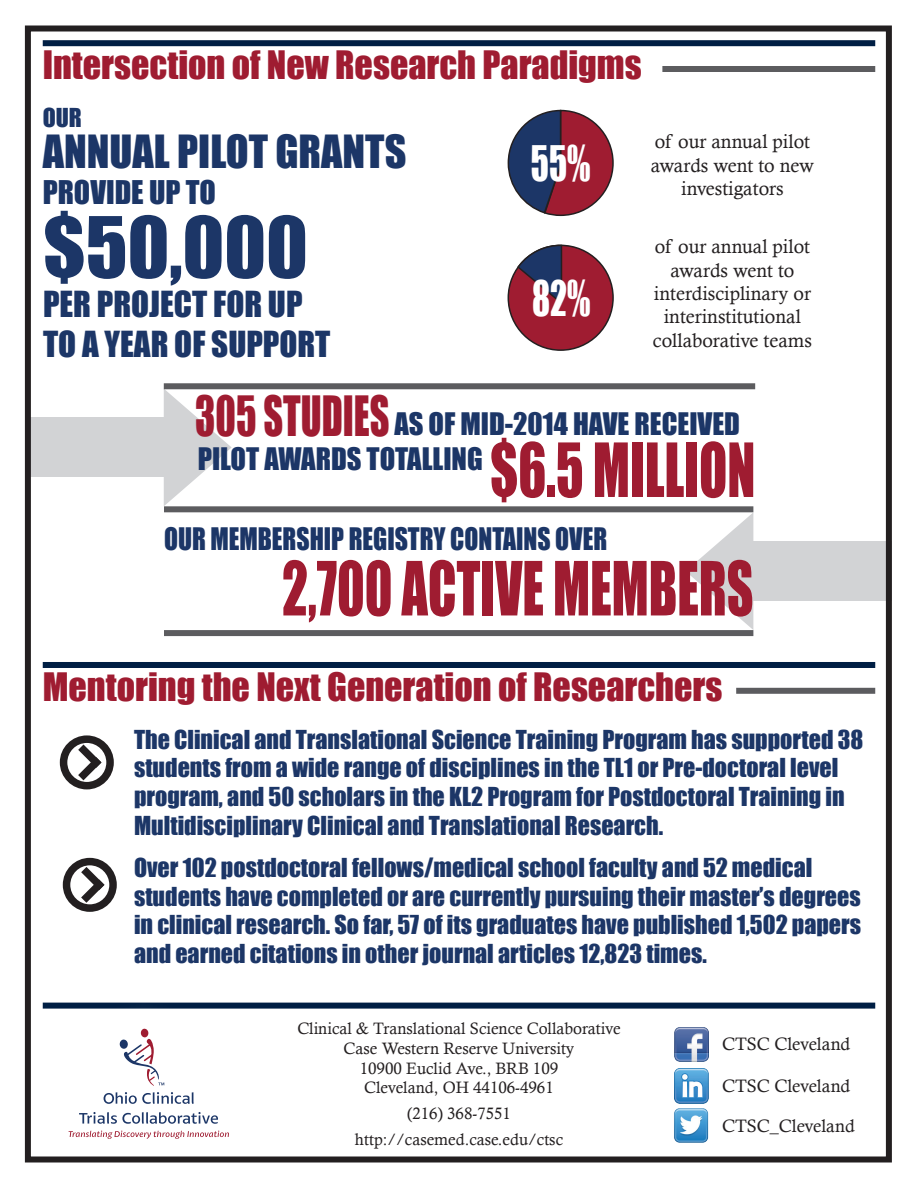
<style>
.page{position:relative;width:918px;height:1188px;background:#fff}
.page>*{position:absolute;margin:0;border:0;box-sizing:border-box;transform-origin:0 0}
.t1{font:78px "Impact";color:#1c3667}
.t2{font:69px "Impact";color:#9f1c31;scale:.75 1}
.t3{font:51px "Impact";color:#9f1c31;scale:.75 1}
.t4{font:45px "Impact";color:#fff;scale:.75 1}
.t5{font:42px "Impact";color:#1c3667}
.t6{font:36px "Impact";color:#9f1c31}
.t7{font:33px "Impact";color:#1c3667}
.t8{font:30px "Impact";color:#1c3667}
.t9{font:28.5px "Impact";color:#1c3667}
.t10{font:28.5px "Impact";color:#1c3667;scale:.9 1}
.t11{font:24px/28.8px "Impact";color:#1c3667}
.t12{font:19.5px/23.4px "Calisto";color:#231f20;text-align:center}
.t13{font:18px "Calisto";color:#231f20}
.t14{font:16.5px "Calisto";color:#231f20}
</style>
<div class="page">
<div style="left:753px;top:541px;width:139px;height:60px;background:#d2d3d5"></div>
<svg style="left:686px;top:512px;width:67px;height:118px"></svg>
<div style="left:28px;top:417px;width:136px;height:60px;background:#d2d3d5"></div>
<svg style="left:164px;top:389px;width:68px;height:117px"></svg>
<div style="left:43px;top:40px;width:832px;height:6px;background:#001f44"></div>
<div style="left:662px;top:66px;width:213px;height:6px;background:#5c5c5f"></div>
<div style="left:43px;top:662px;width:832px;height:6px;background:#001f44"></div>
<div style="left:736px;top:688px;width:139px;height:6px;background:#5c5c5f"></div>
<div style="left:43px;top:1003px;width:832px;height:6px;background:#001f44"></div>
<div style="left:164px;top:383px;width:591px;height:6px;background:#5c5c5f"></div>
<div style="left:164px;top:506px;width:589px;height:6px;background:#5c5c5f"></div>
<div style="left:164px;top:630px;width:589px;height:6px;background:#5c5c5f"></div>
<div style="left:60px;top:735px;width:54px;height:54px;border:8px solid #231f20;border-radius:50%"></div>
<svg style="left:70px;top:737px;width:39px;height:51px"></svg>
<div style="left:63px;top:858px;width:54px;height:54px;border:8px solid #231f20;border-radius:50%"></div>
<svg style="left:73px;top:859px;width:39px;height:52px"></svg>
<svg style="left:507px;top:109px;width:107px;height:108px"></svg>
<div style="left:508px;top:245px;width:105px;height:105px;background:#9f1c31;border-radius:50%"></div>
<svg style="left:516px;top:244px;width:66px;height:60px"></svg>
<img style="left:674px;top:1027px;width:35px;height:35px">
<img style="left:674px;top:1069px;width:35px;height:34px">
<img style="left:674px;top:1108px;width:35px;height:35px">
<div style="left:37px;top:997px;width:224px;height:174px;background:#fff"></div>
<svg style="left:68px;top:1028px;width:161px;height:111px"></svg>
<div style="left:25px;top:26px;width:867px;height:1136px;border:6px solid #231f20"></div>
<p class="t6" style="left:43px;top:37px;width:600px">Intersection of New Research Paradigms</p>
<p class="t11" style="left:43px;top:103px;width:41px">OUR</p>
<p class="t5" style="left:43px;top:118px;width:365px">ANNUAL PILOT GRANTS</p>
<p class="t8" style="left:43px;top:168px;width:175px">PROVIDE UP TO</p>
<p class="t1" style="left:43px;top:187px;width:266px">$50,000</p>
<p class="t7" style="left:43px;top:279px;width:261px">PER PROJECT FOR UP</p>
<p class="t7" style="left:43px;top:318px;width:289px">TO A YEAR OF SUPPORT</p>
<p class="t4" style="left:531px;top:128px;width:81px">55%</p>
<p class="t4" style="left:532px;top:263px;width:79px">82%</p>
<p class="t12" style="left:651px;top:130px;width:165px">of our annual pilot awards went to new investigators</p>
<p class="t12" style="left:655px;top:235px;width:157px">of our annual pilot awards went to</p>
<p class="t12" style="left:654px;top:281px;width:158px">interdisciplinary or interinstitutional</p>
<p class="t12" style="left:653px;top:328px;width:160px">collaborative teams</p>
<p class="t3" style="left:195px;top:377px;width:260px">305 STUDIES</p>
<p class="t9" style="left:394px;top:402px;width:347px">AS OF MID-2014 HAVE RECEIVED</p>
<p class="t9" style="left:198px;top:436px;width:287px">PILOT AWARDS TOTALLING</p>
<p class="t2" style="left:490px;top:416px;width:355px">$6.5 MILLION</p>
<p class="t10" style="left:164px;top:517px;width:494px">OUR MEMBERSHIP REGISTRY CONTAINS OVER</p>
<p class="t2" style="left:282px;top:535px;width:630px">2,700 ACTIVE MEMBERS</p>
<p class="t6" style="left:43px;top:659px;width:681px">Mentoring the Next Generation of Researchers</p>
<p class="t11" style="left:134px;top:724px;width:731px">The Clinical and Translational Science Training Program has supported 38</p>
<p class="t11" style="left:134px;top:753px;width:706px">students from a wide range of disciplines in the TL1 or Pre-doctoral level</p>
<p class="t11" style="left:134px;top:782px;width:712px">program, and 50 scholars in the KL2 Program for Postdoctoral Training in</p>
<p class="t11" style="left:134px;top:811px;width:531px">Multidisciplinary Clinical and Translational Research.</p>
<p class="t11" style="left:134px;top:852px;width:729px">Over 102 postdoctoral fellows/medical school faculty and 52 medical students have completed or are currently pursuing their master’s degrees in clinical research. So far, 57 of its graduates have published 1,502 papers and earned citations in other journal articles 12,823 times.</p>
<p class="t14" style="left:297px;top:1019px;width:325px">Clinical &amp; Translational Science Collaborative</p>
<p class="t14" style="left:344px;top:1039px;width:232px">Case Western Reserve University</p>
<p class="t14" style="left:360px;top:1058px;width:200px">10900 Euclid Ave., BRB 109</p>
<p class="t14" style="left:364px;top:1078px;width:191px">Cleveland, OH 44106-4961</p>
<p class="t14" style="left:407px;top:1104px;width:105px">(216) 368-7551</p>
<p class="t14" style="left:355px;top:1130px;width:210px">http://casemed.case.edu/ctsc</p>
<p class="t13" style="left:722px;top:1034px;width:130px">CTSC Cleveland</p>
<p class="t13" style="left:722px;top:1075px;width:130px">CTSC Cleveland</p>
<p class="t13" style="left:722px;top:1115px;width:134px">CTSC_Cleveland</p>
</div>
